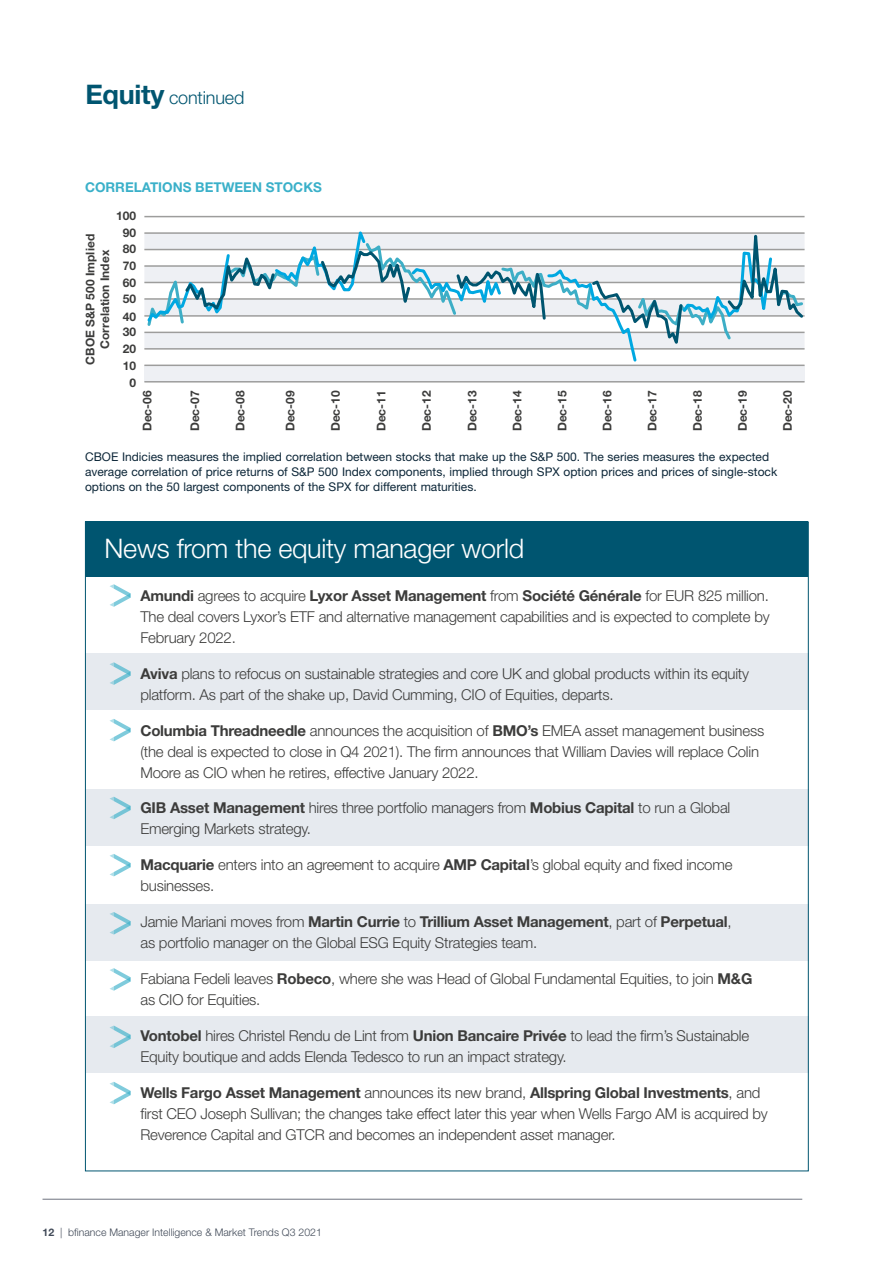
<style>
.page{position:relative;width:893px;height:1263px;background:#fff}
.page>*{position:absolute;margin:0;border:0;box-sizing:border-box;transform-origin:0 0}
.t1{font:300 27px "Helvetica Neue LT Std";letter-spacing:-.01em;color:#fff}
.t2{font:300 18px "Helvetica Neue LT Std";letter-spacing:-.01em;color:#005570}
.t3{font:300 15px/21px "Helvetica Neue LT Std";letter-spacing:-.015em;color:#3c3c3b}
.t4{font:700 13.5px "Helvetica Neue LT Std";color:#3ab0c9}
.t5{font:12px/15px "Helvetica Neue LT Std";color:#0c2638}
.t6{font:700 12px/14.4px "Helvetica Neue LT Std";color:#3c3c3b;text-align:center}
.t7{font:300 10.5px "Helvetica Neue LT Std";color:#414a58}
.t8{font:4.35px "Arial";color:#5a5a5a;scale:2.37 1}
.s1{font-weight:700;font-size:27px}
.s2{font-weight:700}
</style>
<div class="page">
<div style="left:85px;top:653px;width:723px;height:57px;background:#e6eaef"></div>
<div style="left:85px;top:789px;width:723px;height:57px;background:#e6eaef"></div>
<div style="left:85px;top:904px;width:723px;height:57px;background:#e6eaef"></div>
<div style="left:85px;top:1016px;width:723px;height:57px;background:#e6eaef"></div>
<div style="left:85px;top:521px;width:723px;height:55px;background:#005570"></div>
<svg style="left:110px;top:584px;width:20px;height:23px"></svg>
<svg style="left:110px;top:662px;width:20px;height:23px"></svg>
<svg style="left:110px;top:719px;width:20px;height:22px"></svg>
<svg style="left:110px;top:797px;width:20px;height:22px"></svg>
<svg style="left:110px;top:968px;width:20px;height:23px"></svg>
<svg style="left:110px;top:912px;width:20px;height:22px"></svg>
<svg style="left:110px;top:854px;width:20px;height:22px"></svg>
<svg style="left:110px;top:1025px;width:20px;height:23px"></svg>
<svg style="left:110px;top:1082px;width:20px;height:22px"></svg>
<div style="left:144px;top:365px;width:660px;height:17px;background:#eef0f4"></div>
<hr style="left:144px;top:365px;width:660px;height:1px;background:#9d9d9c">
<hr style="left:144px;top:348px;width:660px;height:2px;background:#9d9d9c">
<hr style="left:144px;top:332px;width:660px;height:1px;background:#9d9d9c">
<hr style="left:144px;top:315px;width:660px;height:2px;background:#9d9d9c">
<hr style="left:144px;top:298px;width:660px;height:2px;background:#9d9d9c">
<hr style="left:144px;top:282px;width:660px;height:1px;background:#9d9d9c">
<hr style="left:144px;top:265px;width:660px;height:2px;background:#9d9d9c">
<hr style="left:144px;top:249px;width:660px;height:1px;background:#9d9d9c">
<hr style="left:144px;top:232px;width:660px;height:2px;background:#9d9d9c">
<hr style="left:144px;top:216px;width:660px;height:1px;background:#9d9d9c">
<hr style="left:144px;top:381px;width:660px;height:1px;background:#9d9d9c">
<svg style="left:145px;top:232px;width:492px;height:130px"></svg>
<svg style="left:183px;top:215px;width:622px;height:139px"></svg>
<hr style="left:43px;top:1199px;width:759px;height:1px;background:#6e727f">
<p class="t2" style="left:85px;top:87px;width:160px"><span class="s1">Equity</span> continued</p>
<p class="t4" style="left:85px;top:179px;width:238px">CORRELATIONS BETWEEN STOCKS</p>
<p class="t6" style="left:116px;top:209px;width:21px">100</p>
<p class="t6" style="left:83px;top:365px;width:132px;rotate:-90deg">CBOE S&amp;P 500 Implied<br>Correlation Index</p>
<p class="t6" style="left:123px;top:225px;width:15px">90</p>
<p class="t6" style="left:123px;top:242px;width:15px">80</p>
<p class="t6" style="left:123px;top:259px;width:15px">70</p>
<p class="t6" style="left:123px;top:275px;width:15px">60</p>
<p class="t6" style="left:123px;top:292px;width:15px">50</p>
<p class="t6" style="left:123px;top:309px;width:15px">40</p>
<p class="t6" style="left:123px;top:325px;width:15px">30</p>
<p class="t6" style="left:123px;top:341px;width:15px">20</p>
<p class="t6" style="left:123px;top:358px;width:15px">10</p>
<p class="t6" style="left:129px;top:376px;width:8px">0</p>
<p class="t8" style="left:130px;top:379px;width:3px">!</p>
<p class="t6" style="left:140px;top:431px;width:42px;rotate:-90deg">Dec-06</p>
<p class="t6" style="left:187px;top:431px;width:42px;rotate:-90deg">Dec-07</p>
<p class="t6" style="left:233px;top:431px;width:42px;rotate:-90deg">Dec-08</p>
<p class="t6" style="left:283px;top:431px;width:42px;rotate:-90deg">Dec-09</p>
<p class="t6" style="left:328px;top:431px;width:42px;rotate:-90deg">Dec-10</p>
<p class="t6" style="left:374px;top:431px;width:42px;rotate:-90deg">Dec-11</p>
<p class="t6" style="left:419px;top:431px;width:42px;rotate:-90deg">Dec-12</p>
<p class="t6" style="left:465px;top:431px;width:42px;rotate:-90deg">Dec-13</p>
<p class="t6" style="left:510px;top:431px;width:42px;rotate:-90deg">Dec-14</p>
<p class="t6" style="left:555px;top:431px;width:42px;rotate:-90deg">Dec-15</p>
<p class="t6" style="left:600px;top:431px;width:42px;rotate:-90deg">Dec-16</p>
<p class="t6" style="left:645px;top:431px;width:42px;rotate:-90deg">Dec-17</p>
<p class="t6" style="left:690px;top:431px;width:42px;rotate:-90deg">Dec-18</p>
<p class="t6" style="left:735px;top:431px;width:42px;rotate:-90deg">Dec-19</p>
<p class="t6" style="left:780px;top:431px;width:42px;rotate:-90deg">Dec-20</p>
<p class="t5" style="left:85px;top:449px;width:694px">CBOE Indicies measures the implied correlation between stocks that make up the S&amp;P 500. The series measures the expected average correlation of price returns of S&amp;P 500 Index components, implied through SPX option prices and prices of single-stock options on the 50 largest components of the SPX for different maturities.</p>
<h1 class="t1" style="left:105px;top:532px;width:421px">News from the equity manager world</h1>
<p class="t3" style="left:140px;top:585px;width:631px;text-align:justify"><span class="s2">Amundi</span> agrees to acquire <span class="s2">Lyxor Asset Management</span> from <span class="s2">Société Générale</span> for EUR 825 million.<br>The deal covers Lyxor’s ETF and alternative management capabilities and is expected to complete by February 2022.</p>
<p class="t3" style="left:140px;top:662px;width:610px"><span class="s2">Aviva</span> plans to refocus on sustainable strategies and core UK and global products within its equity platform. As part of the shake up, David Cumming, CIO of Equities, departs.</p>
<p class="t3" style="left:140px;top:719px;width:625px"><span class="s2">Columbia Threadneedle</span> announces the acquisition of <span class="s2">BMO’s</span> EMEA asset management business (the deal is expected to close in Q4 2021). The firm announces that William Davies will replace Colin<br>Moore as CIO when he retires, effective January 2022.</p>
<p class="t3" style="left:140px;top:797px;width:591px"><span class="s2">GIB Asset Management</span> hires three portfolio managers from <span class="s2">Mobius Capital</span> to run a Global<br>Emerging Markets strategy.</p>
<p class="t3" style="left:140px;top:854px;width:593px"><span class="s2">Macquarie</span> enters into an agreement to acquire <span class="s2">AMP Capital</span>’s global equity and fixed income businesses.</p>
<p class="t3" style="left:140px;top:911px;width:593px">Jamie Mariani moves from <span class="s2">Martin Currie</span> to <span class="s2">Trillium Asset Management</span>, part of <span class="s2">Perpetual</span>, as portfolio manager on the Global ESG Equity Strategies team.</p>
<p class="t3" style="left:140px;top:968px;width:613px">Fabiana Fedeli leaves <span class="s2">Robeco</span>, where she was Head of Global Fundamental Equities, to join <span class="s2">M&amp;G </span>as CIO for Equities.</p>
<p class="t3" style="left:140px;top:1025px;width:610px"><span class="s2">Vontobel</span> hires Christel Rendu de Lint from <span class="s2">Union Bancaire Privée</span> to lead the firm’s Sustainable<br>Equity boutique and adds Elenda Tedesco to run an impact strategy.</p>
<p class="t3" style="left:140px;top:1082px;width:629px"><span class="s2">Wells Fargo Asset Management</span> announces its new brand, <span class="s2">Allspring Global Investments</span>, and first CEO Joseph Sullivan; the changes take effect later this year when Wells Fargo AM is acquired by<br>Reverence Capital and GTCR and becomes an independent asset manager.</p>
<p class="t7" style="left:43px;top:1225px;width:281px"><span class="s2">12</span> | bfinance Manager Intelligence &amp; Market Trends Q3 2021</p>
</div>
